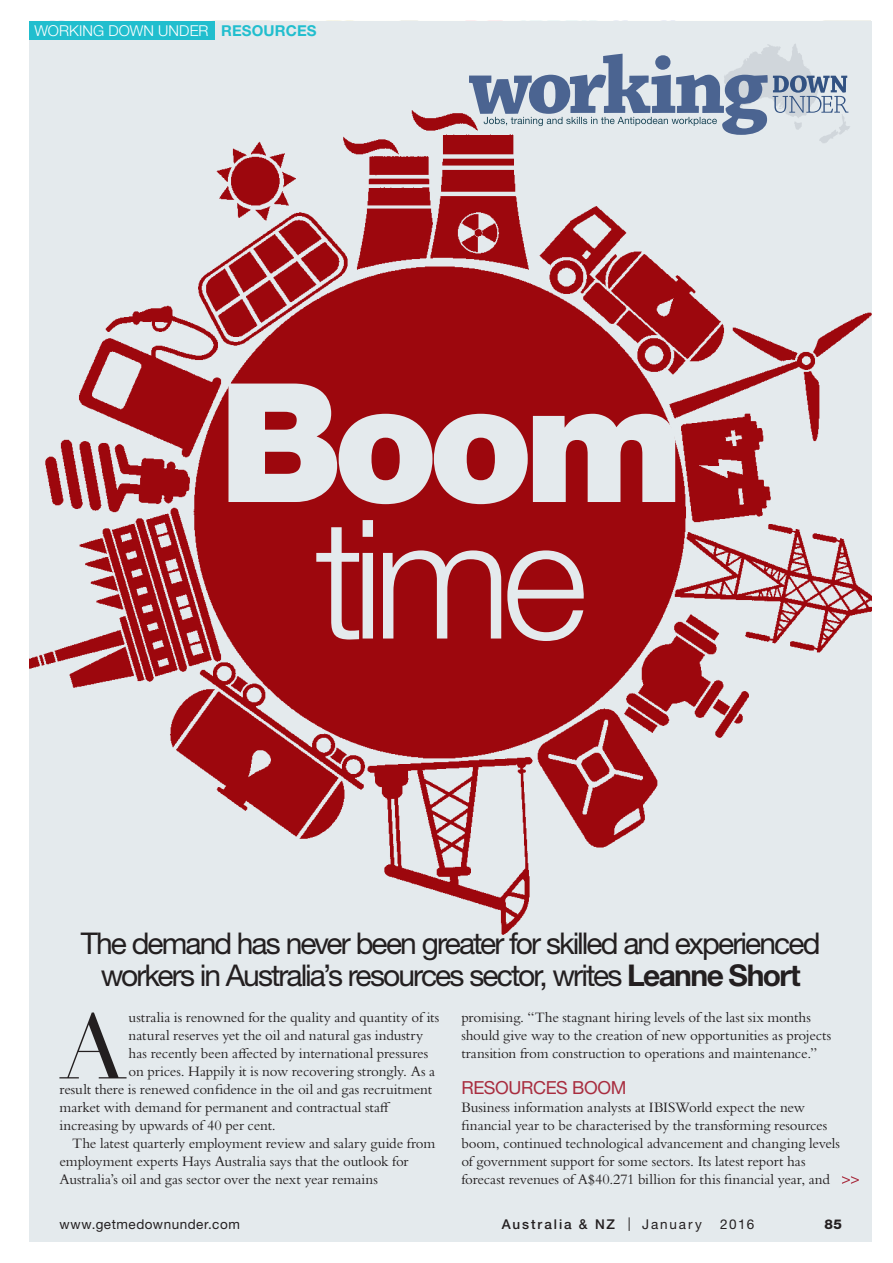
<style>
.page{position:relative;width:893px;height:1263px;background:#fff}
.page>*{position:absolute;margin:0;border:0;box-sizing:border-box;transform-origin:0 0}
.AU_01_Strap{font:900 165.9px/136.5px "Helvetica Neue LT Std";color:#e4eaed;text-align:center}
.t1{font:90.3px "Didot";color:#231f20}
.AU_01_Strap-2{font:30px/31.5px "Helvetica Neue LT Std";letter-spacing:-.065em;color:#231f20;text-align:center}
.AU_02_Body{font:18px "Helvetica Neue LT Std";letter-spacing:-.02em;color:#a82d3f}
.AU_02_Body-2{font:15px/18px "Bembo Std";letter-spacing:-.01em;color:#231f20}
.t2{font:300 15px "Helvetica Neue LT Std";letter-spacing:.005em;color:#fff}
.t3{font:13.5px "Helvetica Neue LT Std";letter-spacing:.04em;color:#231f20}
.t4{font:500 13.5px "Helvetica Neue LT Std";letter-spacing:.14em;color:#231f20}
.t5{font:800 13.5px "Helvetica Neue LT Std";color:#231f20}
.s1{font-weight:700;color:#21bece}
.s2{font-weight:300}
.s3{font-weight:700}
.s4{font-weight:400}
</style>
<div class="page">
<div style="left:28px;top:21px;width:844px;height:1221px;background:#e4eaed"></div>
<img style="left:28px;top:87px;width:844px;height:868px">
<svg style="left:469px;top:44px;width:381px;height:99px"></svg>
<svg style="left:842px;top:1176px;width:17px;height:8px"></svg>
<div style="left:29px;top:21px;width:185px;height:19px;background:#21bece"></div>
<p class="t2" style="left:34px;top:22px;width:284px">WORKING DOWN UNDER <span class="s1">RESOURCES</span></p>
<p class="AU_01_Strap" style="left:219px;top:374px;width:466px">Boom <span class="s2">time</span></p>
<p class="AU_01_Strap-2" style="left:81px;top:927px;width:741px">The demand has never been greater for skilled and experienced workers in Australia’s resources sector, writes <span class="s3">Leanne Short</span></p>
<p class="AU_02_Body-2" style="left:129px;top:1008px;width:312px">ustralia is renowned for the quality and quantity of its</p>
<p class="AU_02_Body-2" style="left:129px;top:1026px;width:296px">natural reserves yet the oil and natural gas industry</p>
<p class="AU_02_Body-2" style="left:129px;top:1044px;width:301px">has recently been affected by international pressures</p>
<p class="AU_02_Body-2" style="left:129px;top:1062px;width:308px">on prices. Happily it is now recovering strongly. As a</p>
<p class="AU_02_Body-2" style="left:60px;top:1080px;width:374px">result there is renewed confidence in the oil and gas recruitment</p>
<p class="AU_02_Body-2" style="left:60px;top:1098px;width:332px">market with demand for permanent and contractual staff</p>
<p class="AU_02_Body-2" style="left:60px;top:1116px;width:218px">increasing by upwards of 40 per cent.</p>
<p class="AU_02_Body-2" style="left:60px;top:1134px;width:377px;text-indent:13px">The latest quarterly employment review and salary guide from employment experts Hays Australia says that the outlook for<br>Australia’s oil and gas sector over the next year remains</p>
<p class="t1" style="left:60px;top:993px;width:68px">A</p>
<p class="AU_02_Body-2" style="left:461px;top:1008px;width:371px">promising. “The stagnant hiring levels of the last six months should give way to the creation of new opportunities as projects transition from construction to operations and maintenance.”</p>
<p class="AU_02_Body" style="left:461px;top:1077px;width:167px">RESOURCES BOOM</p>
<p class="AU_02_Body-2" style="left:461px;top:1098px;width:380px">Business information analysts at IBISWorld expect the new financial year to be characterised by the transforming resources boom, continued technological advancement and changing levels of government support for some sectors. Its latest report has forecast revenues of A$40.271 billion for this financial year, and</p>
<p class="t3" style="left:60px;top:1216px;width:182px">www.getmedownunder.com</p>
<p class="t4" style="left:502px;top:1216px;width:201px">Australia &amp; NZ <span class="s4">| January</span></p>
<p class="t3" style="left:720px;top:1216px;width:36px">2016</p>
<p class="t5" style="left:825px;top:1216px;width:19px">85</p>
</div>
